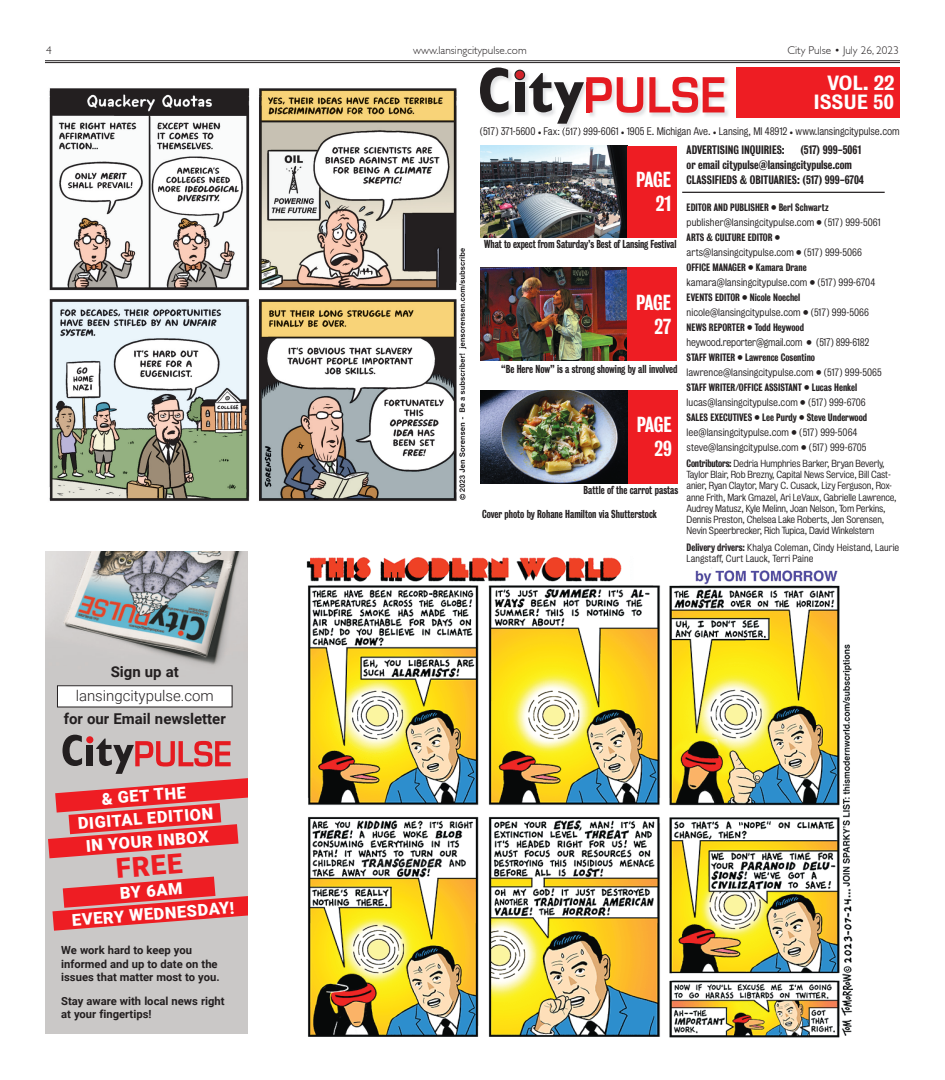
<style>
.page{position:relative;width:945px;height:1080px;background:#fff}
.page>*{position:absolute;margin:0;border:0;box-sizing:border-box;transform-origin:0 0}
.t1{font:900 27.38px "Roboto";color:#ee1d23}
.t2{font:19.88px/23.8px "Bureau Grotesque Three Five";letter-spacing:-.01em;color:#fff;text-align:right}
.t3{font:18.75px/18.9px "Bureau Grotesque Five Five";color:#fff;text-align:right}
.t4{font:900 16.38px/23px "Roboto";color:#fff;text-align:center}
.t5{font:700 14.88px "Roboto";color:#231f20}
.t6{font:300 14.88px "Roboto";color:#231f20}
.t7{font:11.25px/15px "Bureau Grotesque Three Five";color:#231f20}
.t8{font:300 11.25px "Gill Sans";color:#231f20}
.t9{font:700 11.12px/13.4px "Roboto";color:#231f20}
.t10{font:10.5px "Bureau Grotesque Three Five";letter-spacing:-.005em;color:#231f20;scale:.93 1}
.t11{font:10px "Bureau Grotesque Five One";letter-spacing:-.005em;color:#231f20}
.t12{font:10px "Bureau Grotesque Five One";letter-spacing:-.005em;color:#231f20;scale:.96 1}
.t13{font:9.75px/15px "Bureau Grotesque Five One";color:#231f20}
.t14{font:9.75px "Bureau Grotesque Three Five";color:#231f20}
.t15{font:9.38px/11.2px "Bureau Grotesque Five One";letter-spacing:-.02em;color:#231f20}
.t16{font:9.38px/11.2px "Bureau Grotesque Five One";color:#231f20}
.s1{font-family:"Minion Pro"}
.s2{font-family:"Bureau Grotesque Three Five"}
.s3{font-family:"Bureau Grotesque Three Five";font-size:9.75px}
</style>
<div class="page">
<hr style="left:45px;top:60px;width:855px;height:3px;background:#fafaf9">
<hr style="left:45px;top:60px;width:855px;height:1px;background:#231f20">
<hr style="left:45px;top:62px;width:855px;height:1px;background:#231f20">
<img style="left:306px;top:557px;width:547px;height:481px">
<img style="left:480px;top:268px;width:147px;height:93px">
<img style="left:480px;top:390px;width:148px;height:94px">
<img style="left:480px;top:146px;width:147px;height:91px">
<img style="left:49px;top:88px;width:418px;height:413px">
<div style="left:736px;top:68px;width:164px;height:50px;background:#ee1d23"></div>
<img style="left:643px;top:77px;width:85px;height:40px">
<img style="left:672px;top:113px;width:4px;height:4px">
<svg style="left:649px;top:77px;width:75px;height:36px"></svg>
<img style="left:489px;top:67px;width:23px;height:50px">
<svg style="left:480px;top:68px;width:29px;height:44px"></svg>
<div style="left:514px;top:70px;width:11px;height:10px;border:1px solid #231f20;border-radius:50%"></div>
<img style="left:560px;top:124px;width:29px;height:5px">
<svg style="left:515px;top:73px;width:128px;height:51px"></svg>
<hr style="left:682px;top:192px;width:203px;height:1px;background:#231f20">
<img style="left:45px;top:551px;width:202px;height:483px">
<div style="left:57px;top:686px;width:175px;height:21px;background:#fff"></div>
<div style="left:57px;top:685px;width:175px;height:22px;border:1px solid #231f20"></div>
<svg style="left:52px;top:877px;width:196px;height:54px;background:#e05b5e"></svg>
<svg style="left:48px;top:735px;width:200px;height:123px;background:#d37073"></svg>
<div style="left:628px;top:390px;width:49px;height:93px;background:#ee1d23"></div>
<div style="left:627px;top:146px;width:49px;height:91px;background:#ee1d23"></div>
<div style="left:627px;top:268px;width:49px;height:93px;background:#ee1d23"></div>
<p class="t8" style="left:46px;top:44px;width:7px">4</p>
<p class="t8" style="left:413px;top:44px;width:115px">www.lansingcitypulse.com</p>
<p class="t8" style="left:788px;top:44px;width:113px">City Pulse • July 26, 2023</p>
<h3 class="t3" style="left:813px;top:74px;width:82px">VOL. 22<br>ISSUE 50</h3>
<p class="t11" style="left:480px;top:126px;width:422px">(517) 371-5600 <span class="s1">•</span> Fax: (517) 999-6061 <span class="s1">•</span> 1905 E. Michigan Ave. <span class="s1">•</span> Lansing, MI 48912 <span class="s1">•</span> www.lansingcitypulse.com</p>
<h3 class="t5" style="left:111px;top:662px;width:70px">Sign up at</h3>
<h3 class="t6" style="left:76px;top:685px;width:140px">lansingcitypulse.com</h3>
<h3 class="t5" style="left:64px;top:709px;width:164px">for our Email newsletter</h3>
<h3 class="t4" style="left:75px;top:788px;width:137px;rotate:-4deg">&amp; GET THE<br>DIGITAL EDITION<br>IN YOUR INBOX</h3>
<h1 class="t1" style="left:115px;top:849px;width:68px;rotate:-4deg">FREE</h1>
<h3 class="t4" style="left:70px;top:884px;width:164px;rotate:-4deg">BY 6AM<br>EVERY WEDNESDAY!</h3>
<p class="t9" style="left:61px;top:943px;width:160px">We work hard to keep you informed and up to date on the issues that matter most to you.</p>
<p class="t9" style="left:61px;top:994px;width:165px">Stay aware with local news right at your fingertips!</p>
<h2 class="t2" style="left:636px;top:168px;width:36px">PAGE<br>21</h2>
<p class="t10" style="left:484px;top:238px;width:208px">What to expect from Saturday’s Best of Lansing Festival</p>
<h2 class="t2" style="left:636px;top:291px;width:36px">PAGE<br>27</h2>
<p class="t10" style="left:501px;top:363px;width:191px">“Be Here Now” is a strong showing by all involved</p>
<h2 class="t2" style="left:637px;top:413px;width:36px">PAGE<br>29</h2>
<p class="t10" style="left:584px;top:484px;width:103px">Battle of the carrot pastas</p>
<p class="t10" style="left:482px;top:508px;width:190px">Cover photo by Rohane Hamilton via Shutterstock</p>
<p class="t7" style="left:687px;top:142px;width:179px;text-indent:114px">(517) 999-5061 or email citypulse@lansingcitypulse.com<br>CLASSIFIEDS &amp; OBITUARIES: (517) 999-6704</p>
<p class="t14" style="left:687px;top:201px;width:144px">EDITOR AND PUBLISHER • Berl Schwartz</p>
<p class="t13" style="left:687px;top:215px;width:196px">publisher@lansingcitypulse.com <span class="s2">•</span> (517) 999-5061</p>
<p class="t14" style="left:687px;top:231px;width:95px">ARTS &amp; CULTURE EDITOR •</p>
<p class="t13" style="left:687px;top:245px;width:177px">arts@lansingcitypulse.com <span class="s2">•</span> (517) 999-5066</p>
<p class="t14" style="left:687px;top:261px;width:122px">OFFICE MANAGER • Kamara Drane</p>
<p class="t13" style="left:687px;top:275px;width:190px">kamara@lansingcitypulse.com <span class="s2">•</span> (517) 999-6704</p>
<p class="t14" style="left:687px;top:291px;width:115px">EVENTS EDITOR • Nicole Noechel</p>
<p class="t13" style="left:687px;top:305px;width:184px">nicole@lansingcitypulse.com <span class="s2">•</span> (517) 999-5066</p>
<p class="t14" style="left:687px;top:321px;width:119px">NEWS REPORTER • Todd Heywood</p>
<p class="t12" style="left:687px;top:336px;width:192px">heywood.reporter@gmail.com <span class="s3">•</span> (517) 899-6182</p>
<p class="t14" style="left:687px;top:351px;width:130px">STAFF WRITER • Lawrence Cosentino</p>
<p class="t13" style="left:687px;top:365px;width:197px">lawrence@lansingcitypulse.com <span class="s2">•</span> (517) 999-5065</p>
<p class="t14" style="left:687px;top:381px;width:172px">STAFF WRITER/OFFICE ASSISTANT • Lucas Henkel</p>
<p class="t13" style="left:687px;top:395px;width:181px">lucas@lansingcitypulse.com <span class="s2">•</span> (517) 999-6706</p>
<p class="t14" style="left:687px;top:411px;width:182px">SALES EXECUTIVES • Lee Purdy • Steve Underwood</p>
<p class="t13" style="left:687px;top:425px;width:181px">lee@lansingcitypulse.com <span class="s2">•</span> (517) 999-5064 steve@lansingcitypulse.com <span class="s2">•</span> (517) 999-6705</p>
<p class="t15" style="left:687px;top:458px;width:212px"><span class="s3">Contributors:</span> Dedria Humphries Barker, Bryan Beverly, Taylor Blair, Rob Brezny, Capital News Service, Bill Cast&shy;anier, Ryan Claytor, Mary C. Cusack, Lizy Ferguson, Rox&shy;anne Frith, Mark Gmazel, Ari LeVaux, Gabrielle Lawrence, Audrey Matusz, Kyle Melinn, Joan Nelson, Tom Perkins, Dennis Preston, Chelsea Lake Roberts, Jen Sorensen, Nevin Speerbrecker, Rich Tupica, David Winkelstern</p>
<p class="t16" style="left:687px;top:542px;width:214px"><span class="s3">Delivery drivers:</span> Khalya Coleman, Cindy Heistand, Laurie<br>Langstaff, Curt Lauck, Terri Paine</p>
<p class="t7" style="left:687px;top:142px;width:100px">ADVERTISING INQUIRIES:</p>
</div>
